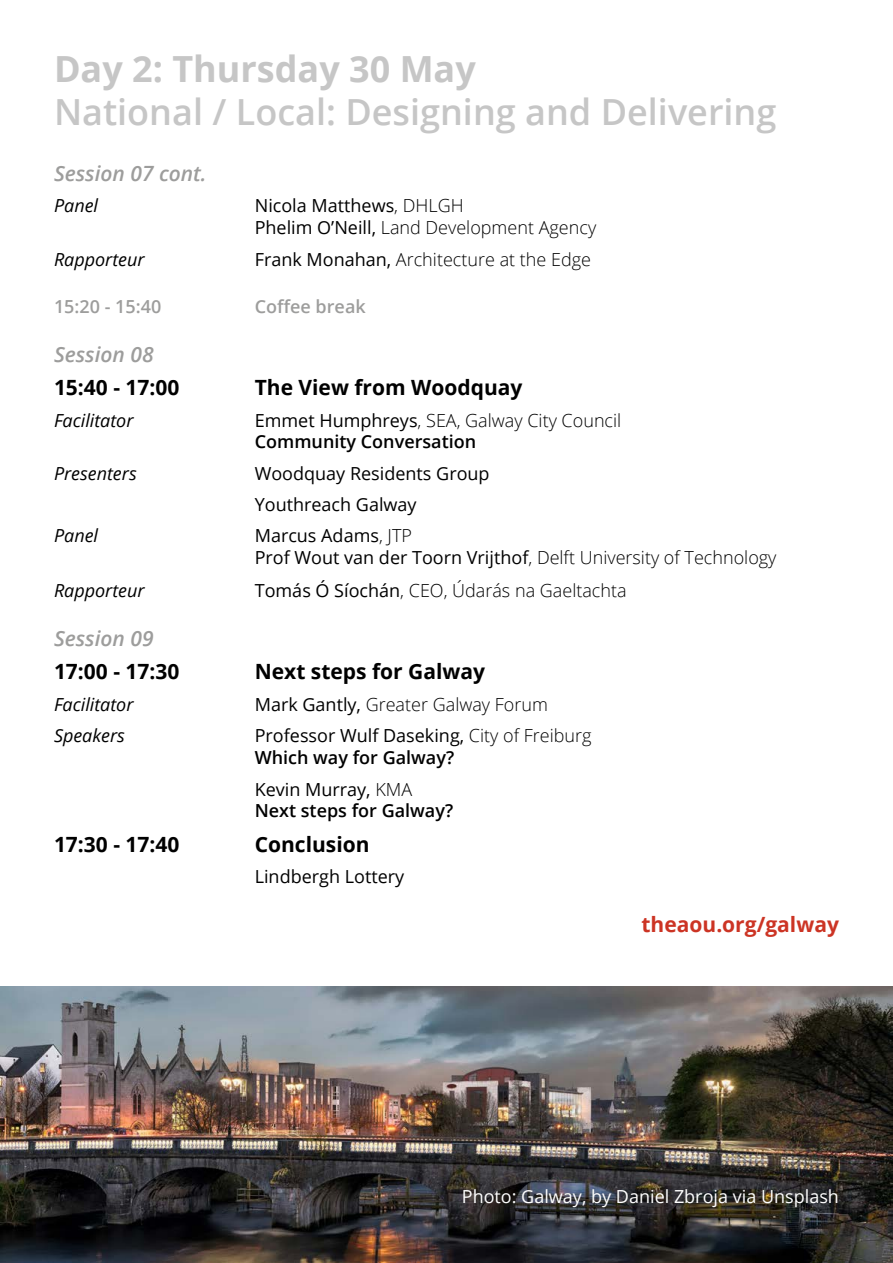
<style>
.page{position:relative;width:893px;height:1263px;background:#fff}
.page>*{position:absolute;margin:0;border:0;box-sizing:border-box;transform-origin:0 0}
.t1{font:600 36px "Open Sans";color:#c6c6c6}
.t2{font:700 36px "Open Sans";color:#c6c6c6}
.t3{font:700 21px "Open Sans";color:#000}
.t4{font:italic 600 21px "Open Sans";color:#9d9d9c}
.t5{font:700 21px "Open Sans";color:#cc3424}
.t6{font:18px/21.6px "Open Sans";color:#000}
.t7{font:300 18px/21.6px "Open Sans";color:#000}
.t8{font:italic 18px "Open Sans";color:#000}
.t9{font:18px "Open Sans";color:#fff}
.t10{font:600 18px/21.6px "Open Sans";color:#000}
.t11{font:600 18px "Open Sans";color:#9d9d9c}
.s1{font-weight:300}
.s2{font-weight:400}
.s3{font-weight:600}
</style>
<div class="page">
<img style="left:0;top:986px;width:893px;height:277px">
<h1 class="t2" style="left:54px;top:43px;width:423px">Day 2: Thursday 30 May</h1>
<h1 class="t1" style="left:54px;top:87px;width:724px">National / Local: Designing and Delivering</h1>
<p class="t4" style="left:54px;top:159px;width:154px">Session 07 cont.</p>
<p class="t8" style="left:54px;top:193px;width:46px">Panel</p>
<p class="t8" style="left:54px;top:247px;width:92px">Rapporteur</p>
<p class="t6" style="left:255px;top:195px;width:343px">Nicola Matthews<span class="s1">, DHLGH<br></span>Phelim O’Neill, <span class="s1">Land Development Agency</span></p>
<p class="t7" style="left:255px;top:248px;width:338px"><span class="s2">Frank Monahan,</span> Architecture at the Edge</p>
<p class="t11" style="left:54px;top:294px;width:109px">15:20 - 15:40</p>
<p class="t11" style="left:255px;top:294px;width:112px">Coffee break</p>
<p class="t4" style="left:54px;top:340px;width:101px">Session 08</p>
<p class="t3" style="left:54px;top:372px;width:127px">15:40 - 17:00</p>
<p class="t3" style="left:255px;top:372px;width:269px">The View from Woodquay</p>
<p class="t8" style="left:54px;top:408px;width:81px">Facilitator</p>
<p class="t7" style="left:255px;top:409px;width:368px"><span class="s2">Emmet Humphreys</span>, SEA, Galway City Council<br><span class="s3">Community Conversation</span></p>
<p class="t8" style="left:54px;top:461px;width:84px">Presenters</p>
<p class="t6" style="left:255px;top:462px;width:236px">Woodquay Residents Group</p>
<p class="t6" style="left:255px;top:494px;width:163px">Youthreach Galway</p>
<p class="t8" style="left:54px;top:523px;width:46px">Panel</p>
<p class="t6" style="left:255px;top:524px;width:523px">Marcus Adams<span class="s1">, JTP<br></span>Prof Wout van der Toorn Vrijthof<span class="s1">, Delft University of Technology</span></p>
<p class="t8" style="left:54px;top:578px;width:92px">Rapporteur</p>
<p class="t7" style="left:255px;top:579px;width:373px"><span class="s2">Tomás Ó Síochán</span>, CEO, Údarás na Gaeltachta</p>
<p class="t4" style="left:54px;top:624px;width:101px">Session 09</p>
<p class="t3" style="left:54px;top:657px;width:127px">17:00 - 17:30</p>
<p class="t3" style="left:255px;top:657px;width:232px">Next steps for Galway</p>
<p class="t8" style="left:54px;top:692px;width:81px">Facilitator</p>
<p class="t7" style="left:255px;top:693px;width:295px"><span class="s2">Mark Gantly,</span> Greater Galway Forum</p>
<p class="t8" style="left:54px;top:723px;width:72px">Speakers</p>
<p class="t6" style="left:255px;top:724px;width:338px">Professor Wulf Daseking, <span class="s1">City of Freiburg<br></span><span class="s3">Which way for Galway?</span></p>
<p class="t10" style="left:255px;top:778px;width:200px"><span class="s2">Kevin Murray,</span> <span class="s1">KMA<br></span>Next steps for Galway?</p>
<p class="t3" style="left:54px;top:829px;width:127px">17:30 - 17:40</p>
<p class="t3" style="left:255px;top:829px;width:116px">Conclusion</p>
<p class="t6" style="left:255px;top:865px;width:151px">Lindbergh Lottery</p>
<p class="t5" style="left:641px;top:910px;width:199px">theaou.org/galway</p>
<p class="t9" style="left:462px;top:1184px;width:379px">Photo: Galway, by Daniel Zbroja via Unsplash</p>
</div>
